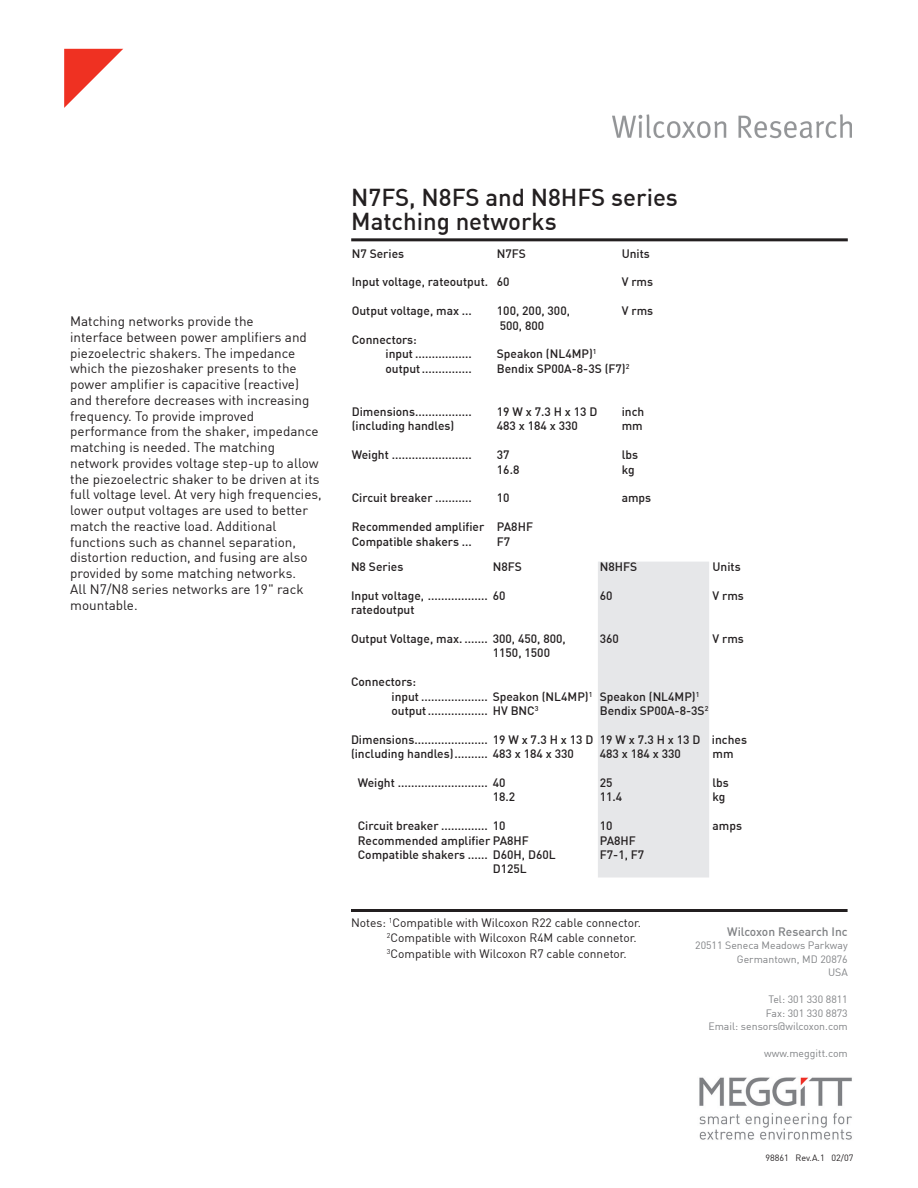
<style>
.page{position:relative;width:918px;height:1188px;background:#fff}
.page>*{position:absolute;margin:0;border:0;box-sizing:border-box;transform-origin:0 0}
.t1{font:500 24px/24px "DIN";color:#231f20}
.t2{font:13.5px/15.8px "DIN";color:#231f20}
.t3{font:500 12px/14.4px "DIN";color:#231f20}
.t4{font:12px/15.8px "DIN";color:#231f20}
.t5{font:500 12px "DIN";color:#808285}
.t6{font:10.5px/13.5px "DIN";color:#808285;text-align:right}
.t7{font:9px "DIN";color:#231f20}
</style>
<div class="page">
<svg style="left:64px;top:49px;width:59px;height:59px"></svg>
<img style="left:613px;top:114px;width:239px;height:24px">
<img style="left:699px;top:1077px;width:153px;height:63px">
<hr style="left:351px;top:238px;width:497px;height:3px;background:#231f20">
<div style="left:599px;top:562px;width:109px;height:315px;background:#e6e7e9"></div>
<div style="left:598px;top:562px;width:111px;height:316px;border:2px solid #e6e7e9"></div>
<hr style="left:351px;top:909px;width:497px;height:3px;background:#231f20">
<p class="t2" style="left:70px;top:313px;width:253px">Matching networks provide the<br>interface between power amplifiers and piezoelectric shakers. The impedance which the piezoshaker presents to the power amplifier is capacitive (reactive) and therefore decreases with increasing frequency. To provide improved performance from the shaker, impedance matching is needed. The matching network provides voltage step-up to allow the piezoelectric shaker to be driven at its full voltage level. At very high frequencies, lower output voltages are used to better match the reactive load. Additional functions such as channel separation, distortion reduction, and fusing are also provided by some matching networks.<br>All N7/N8 series networks are 19" rack mountable.</p>
<h1 class="t1" style="left:351px;top:185px;width:328px">N7FS, N8FS and N8HFS series<br>Matching networks</h1>
<p class="t3" style="left:352px;top:246px;width:54px">N7 Series</p>
<p class="t3" style="left:497px;top:246px;width:31px">N7FS</p>
<p class="t3" style="left:622px;top:246px;width:30px">Units</p>
<p class="t3" style="left:352px;top:274px;width:159px">Input voltage, rateoutput. 60</p>
<p class="t3" style="left:622px;top:274px;width:33px">V rms</p>
<p class="t3" style="left:352px;top:303px;width:122px">Output voltage, max ...</p>
<p class="t3" style="left:497px;top:303px;width:75px">100, 200, 300,</p>
<p class="t3" style="left:622px;top:303px;width:33px">V rms</p>
<p class="t3" style="left:500px;top:318px;width:46px">500, 800</p>
<p class="t3" style="left:386px;top:332px;width:88px;text-indent:-34px">Connectors:<br>input .................</p>
<p class="t3" style="left:497px;top:346px;width:101px">Speakon (NL4MP)<sup>1</sup></p>
<p class="t3" style="left:386px;top:361px;width:88px">output...............</p>
<p class="t3" style="left:497px;top:361px;width:134px">Bendix SP00A-8-3S (F7)<sup>2</sup></p>
<p class="t3" style="left:352px;top:404px;width:122px">Dimensions.................</p>
<p class="t3" style="left:497px;top:404px;width:102px">19 W x 7.3 H x 13 D</p>
<p class="t3" style="left:622px;top:404px;width:24px">inch</p>
<p class="t3" style="left:352px;top:418px;width:104px">(including handles)</p>
<p class="t3" style="left:497px;top:418px;width:83px">483 x 184 x 330</p>
<p class="t3" style="left:622px;top:418px;width:23px">mm</p>
<p class="t3" style="left:352px;top:447px;width:122px">Weight ........................</p>
<p class="t3" style="left:497px;top:447px;width:14px">37</p>
<p class="t3" style="left:622px;top:447px;width:18px">lbs</p>
<p class="t3" style="left:497px;top:462px;width:24px">16.8</p>
<p class="t3" style="left:622px;top:462px;width:15px">kg</p>
<p class="t3" style="left:352px;top:490px;width:122px">Circuit breaker ...........</p>
<p class="t3" style="left:497px;top:490px;width:14px">10</p>
<p class="t3" style="left:622px;top:490px;width:31px">amps</p>
<p class="t3" style="left:352px;top:519px;width:183px">Recommended amplifier PA8HF<br>Compatible shakers ...</p>
<p class="t3" style="left:497px;top:534px;width:15px">F7</p>
<p class="t3" style="left:351px;top:559px;width:54px">N8 Series</p>
<p class="t3" style="left:493px;top:559px;width:31px">N8FS</p>
<p class="t3" style="left:600px;top:559px;width:39px">N8HFS</p>
<p class="t3" style="left:713px;top:559px;width:30px">Units</p>
<p class="t3" style="left:351px;top:588px;width:156px">Input voltage, .................. 60</p>
<p class="t3" style="left:600px;top:588px;width:14px">60</p>
<p class="t3" style="left:713px;top:588px;width:33px">V rms</p>
<p class="t3" style="left:351px;top:602px;width:65px">ratedoutput</p>
<p class="t3" style="left:351px;top:631px;width:216px">Output Voltage, max. ....... 300, 450, 800,</p>
<p class="t3" style="left:600px;top:631px;width:21px">360</p>
<p class="t3" style="left:713px;top:631px;width:33px">V rms</p>
<p class="t3" style="left:493px;top:646px;width:59px">1150, 1500</p>
<p class="t3" style="left:392px;top:674px;width:309px;text-indent:-40px">Connectors:<br>input .................... Speakon (NL4MP)<sup>1</sup> Speakon (NL4MP)<sup>1 </sup>output.................. HV BNC<sup>3</sup></p>
<p class="t3" style="left:600px;top:703px;width:110px">Bendix SP00A-8-3S<sup>2</sup></p>
<p class="t3" style="left:351px;top:732px;width:398px">Dimensions...................... 19 W x 7.3 H x 13 D 19 W x 7.3 H x 13 D inches (including handles).......... 483 x 184 x 330</p>
<p class="t3" style="left:600px;top:746px;width:83px">483 x 184 x 330</p>
<p class="t3" style="left:713px;top:746px;width:23px">mm</p>
<p class="t3" style="left:358px;top:775px;width:149px">Weight ........................... 40</p>
<p class="t3" style="left:600px;top:775px;width:14px">25</p>
<p class="t3" style="left:713px;top:775px;width:18px">lbs</p>
<p class="t3" style="left:493px;top:790px;width:24px">18.2</p>
<p class="t3" style="left:600px;top:790px;width:24px">11.4</p>
<p class="t3" style="left:713px;top:790px;width:15px">kg</p>
<p class="t3" style="left:358px;top:818px;width:149px">Circuit breaker .............. 10</p>
<p class="t3" style="left:600px;top:818px;width:14px">10</p>
<p class="t3" style="left:713px;top:818px;width:31px">amps</p>
<p class="t3" style="left:358px;top:833px;width:173px">Recommended amplifier PA8HF</p>
<p class="t3" style="left:600px;top:833px;width:38px">PA8HF</p>
<p class="t3" style="left:358px;top:847px;width:199px">Compatible shakers ...... D60H, D60L</p>
<p class="t3" style="left:600px;top:847px;width:46px">F7-1, F7</p>
<p class="t3" style="left:493px;top:862px;width:36px">D125L</p>
<p class="t4" style="left:387px;top:914px;width:256px;text-indent:-36px">Notes: <sup>1</sup>Compatible with Wilcoxon R22 cable connector.<br><sup>2</sup>Compatible with Wilcoxon R4M cable connetor.<br><sup>3</sup>Compatible with Wilcoxon R7 cable connetor.</p>
<p class="t5" style="left:727px;top:924px;width:122px">Wilcoxon Research Inc</p>
<p class="t6" style="left:695px;top:938px;width:154px">20511 Seneca Meadows Parkway<br>Germantown, MD 20876<br>USA</p>
<p class="t6" style="left:708px;top:992px;width:141px">Tel: 301 330 8811<br>Fax: 301 330 8873<br>Email: sensors@wilcoxon.com</p>
<p class="t6" style="left:764px;top:1046px;width:85px">www.meggitt.com</p>
<p class="t7" style="left:765px;top:1153px;width:89px">98861 Rev.A.1 02/07</p>
</div>
